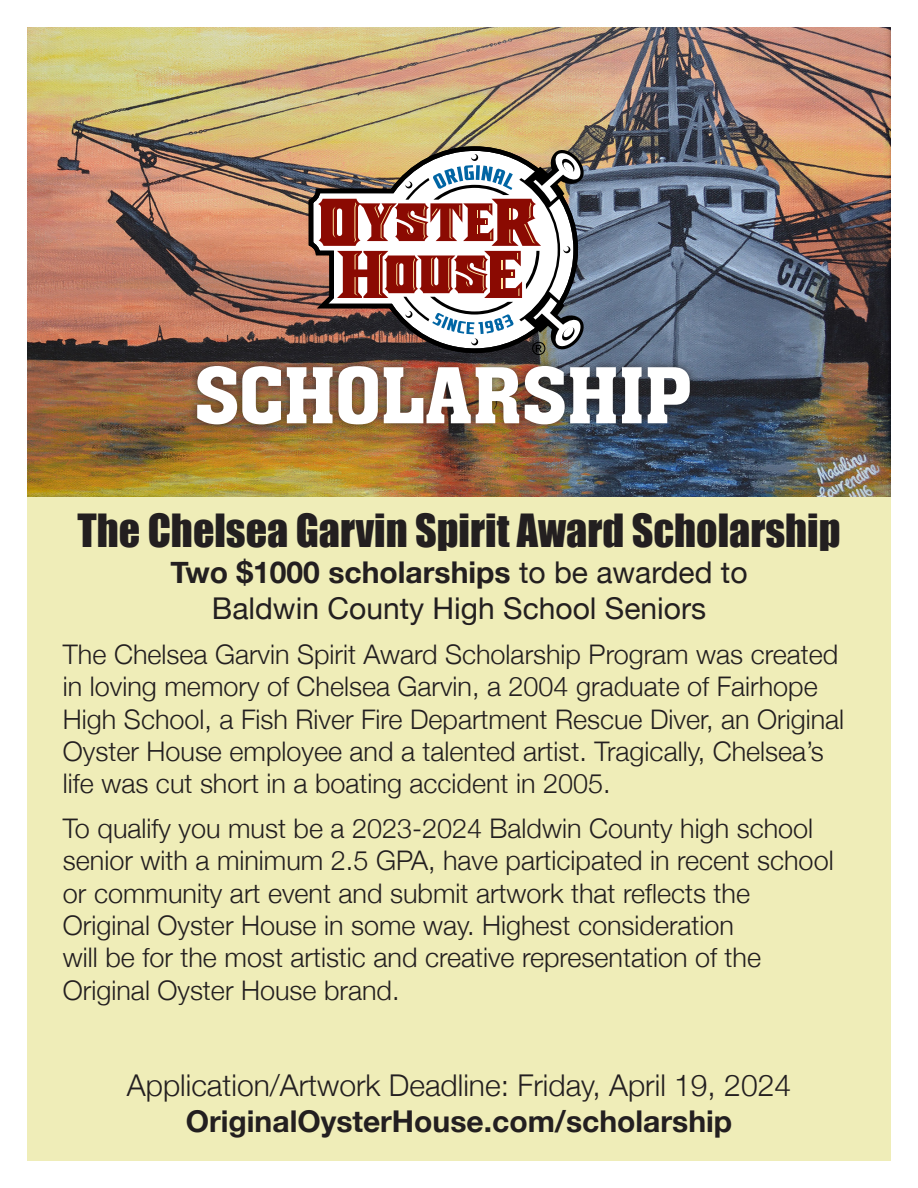
<style>
.page{position:relative;width:918px;height:1188px;background:#fff}
.page>*{position:absolute;margin:0;border:0;box-sizing:border-box;transform-origin:0 0}
.t1{font:80.1px "aka Chen";color:#fff}
.t2{font:42px "Impact";color:#231f20}
.t3{font:300 30px/36px "Helvetica Neue";color:#231f20;text-align:center}
.t4{font:30px/36px "Helvetica Neue";color:#231f20;text-align:center}
.t5{font:300 27px/32.4px "Helvetica Neue";color:#231f20}
.s1{font-weight:700}
</style>
<div class="page">
<div style="left:27px;top:27px;width:864px;height:1134px;background:#efedb8"></div>
<img style="left:27px;top:27px;width:864px;height:470px">
<img style="left:306px;top:144px;width:274px;height:211px">
<svg style="left:318px;top:148px;width:269px;height:207px;background:#a48782"></svg>
<div style="left:188px;top:357px;width:511px;height:77px;background:#231f20;opacity:.75"></div>
<p class="t1" style="left:195px;top:356px;width:498px">SCHOLARSHIP</p>
<p class="t2" style="left:78px;top:498px;width:765px">The Chelsea Garvin Spirit Award Scholarship</p>
<p class="t4" style="left:170px;top:556px;width:579px"><span class="s1">Two $1000 scholarships</span> to be awarded to<br>Baldwin County High School Seniors</p>
<p class="t5" style="left:63px;top:636px;width:783px">The Chelsea Garvin Spirit Award Scholarship Program was created in loving memory of Chelsea Garvin, a 2004 graduate of Fairhope High School, a Fish River Fire Department Rescue Diver, an Original Oyster House employee and a talented artist. Tragically, Chelsea’s life was cut short in a boating accident in 2005.</p>
<p class="t5" style="left:63px;top:810px;width:772px">To qualify you must be a 2023-2024 Baldwin County high school senior with a minimum 2.5 GPA, have participated in recent school or community art event and submit artwork that reflects the Original Oyster House in some way. Highest consideration<br>will be for the most artistic and creative representation of the Original Oyster House brand.</p>
<p class="t3" style="left:127px;top:1065px;width:666px">Application/Artwork Deadline: Friday, April 19, 2024<br><span class="s1">OriginalOysterHouse.com/scholarship</span></p>
</div>
